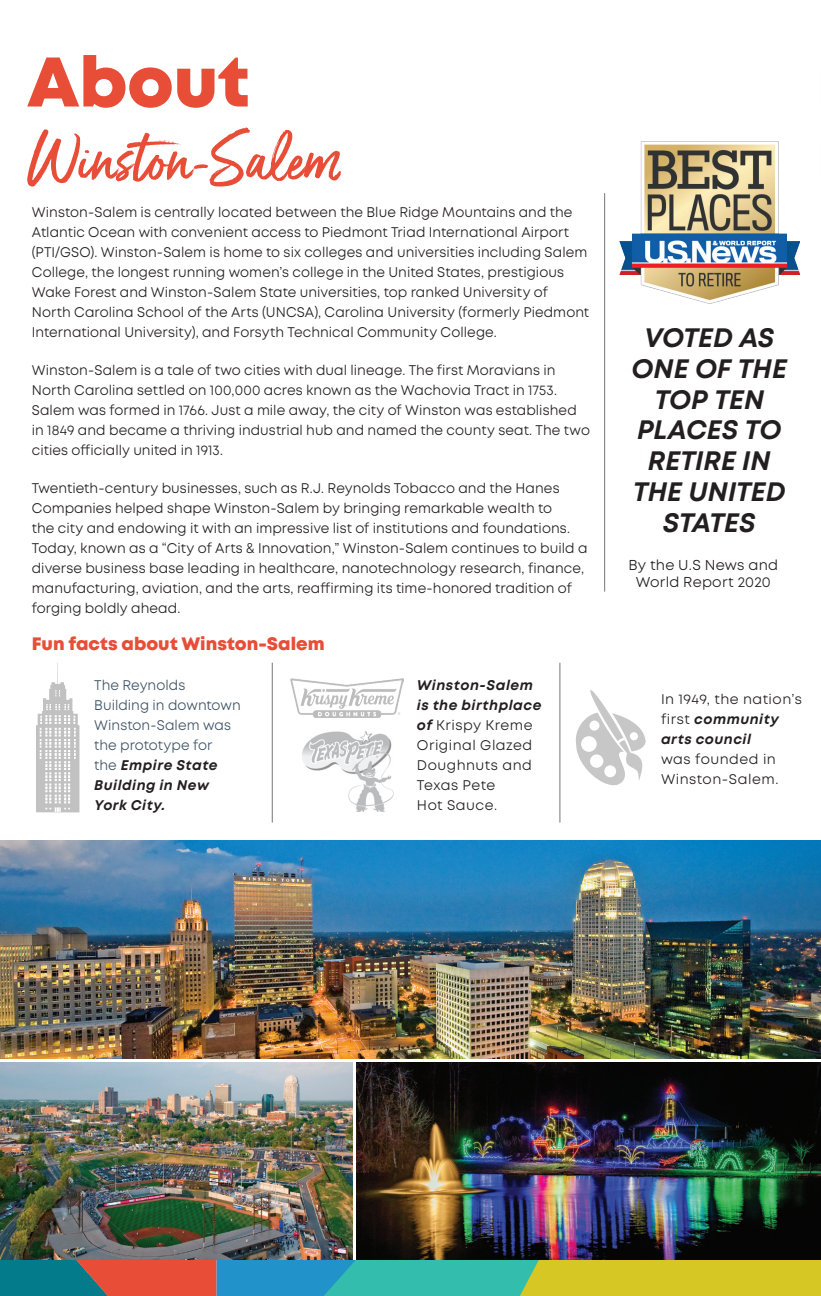
<style>
.page{position:relative;width:821px;height:1296px;background:#fff}
.page>*{position:absolute;margin:0;border:0;box-sizing:border-box;transform-origin:0 0}
.t1{font:800 70px "Mont";color:#e84d37}
.t2{font:64px "Gotcha Standup";color:#e84d37}
.t3{font:italic 700 26.6px/30.8px "Mont";color:#231f20;text-align:center}
.t4{font:800 18px "Mont";color:#e84d37}
.t5{font:14.4px/17.2px "Mont";letter-spacing:.015em;color:#231f20;text-align:center}
.t6{font:14px/20px "Mont";letter-spacing:.005em;color:#231f20}
.t7{font:14px/20px "Mont";letter-spacing:.035em;color:#231f20}
.t8{font:14px/20px "Mont";letter-spacing:.005em;color:#3e5364}
.t9{font:14px "Mont";letter-spacing:.04em;color:#231f20}
.t10{font:italic 700 14px "Mont";letter-spacing:.035em;color:#231f20}
.s1{font-weight:700;font-style:italic;color:#231f20}
.s2{font-weight:700;font-style:italic}
</style>
<div class="page">
<img style="left:0;top:1063px;width:353px;height:197px">
<img style="left:356px;top:1063px;width:465px;height:197px">
<img style="left:0;top:841px;width:821px;height:218px">
<img style="left:619px;top:141px;width:180px;height:162px">
<hr style="left:604px;top:193px;width:1px;height:399px;background:#62656a">
<hr style="left:559px;top:663px;width:1px;height:160px;background:#62656a">
<hr style="left:272px;top:663px;width:1px;height:160px;background:#62656a">
<svg style="left:0;top:1260px;width:821px;height:36px"></svg>
<img style="left:302px;top:731px;width:92px;height:81px">
<img style="left:291px;top:678px;width:113px;height:39px">
<svg style="left:36px;top:663px;width:43px;height:149px"></svg>
<svg style="left:575px;top:690px;width:71px;height:95px"></svg>
<p class="t1" style="left:27px;top:36px;width:224px">About</p>
<p class="t2" style="left:27px;top:116px;width:314px">Winston-Salem</p>
<p class="t6" style="left:32px;top:202px;width:559px">Winston-Salem is centrally located between the Blue Ridge Mountains and the Atlantic Ocean with convenient access to Piedmont Triad International Airport (PTI/GSO). Winston-Salem is home to six colleges and universities including Salem College, the longest running women’s college in the United States, prestigious Wake Forest and Winston-Salem State universities, top ranked University of North Carolina School of the Arts (UNCSA), Carolina University (formerly Piedmont International University), and Forsyth Technical Community College.</p>
<p class="t6" style="left:32px;top:360px;width:560px">Winston-Salem is a tale of two cities with dual lineage. The first Moravians in North Carolina settled on 100,000 acres known as the Wachovia Tract in 1753.<br>Salem was formed in 1766. Just a mile away, the city of Winston was established in 1849 and became a thriving industrial hub and named the county seat. The two cities officially united in 1913.</p>
<p class="t6" style="left:32px;top:478px;width:557px">Twentieth-century businesses, such as R.J. Reynolds Tobacco and the Hanes Companies helped shape Winston-Salem by bringing remarkable wealth to<br>the city and endowing it with an impressive list of institutions and foundations.<br>Today, known as a “City of Arts &amp; Innovation,” Winston-Salem continues to build a diverse business base leading in healthcare, nanotechnology research, finance, manufacturing, aviation, and the arts, reaffirming its time-honored tradition of forging boldly ahead.</p>
<p class="t4" style="left:32px;top:632px;width:294px">Fun facts about Winston-Salem</p>
<p class="t8" style="left:94px;top:675px;width:148px">The Reynolds<br>Building in downtown<br>Winston-Salem was the prototype for<br>the <span class="s1">Empire State<br>Building in New</span></p>
<p class="t10" style="left:94px;top:796px;width:73px">York City.</p>
<p class="t7" style="left:417px;top:675px;width:126px"><span class="s2">Winston-Salem is the birthplace of</span> Krispy Kreme<br>Original Glazed<br>Doughnuts and<br>Texas Pete</p>
<p class="t9" style="left:417px;top:796px;width:82px">Hot Sauce.</p>
<p class="t3" style="left:631px;top:322px;width:157px">VOTED AS<br>ONE OF THE<br>TOP TEN<br>PLACES TO<br>RETIRE IN<br>THE UNITED<br>STATES</p>
<p class="t5" style="left:628px;top:556px;width:151px">By the U.S News and<br>World Report 2020</p>
<p class="t7" style="left:661px;top:689px;width:142px">In 1949, the nation’s first <span class="s2">community arts council<br></span>was founded in<br>Winston-Salem.</p>
</div>
